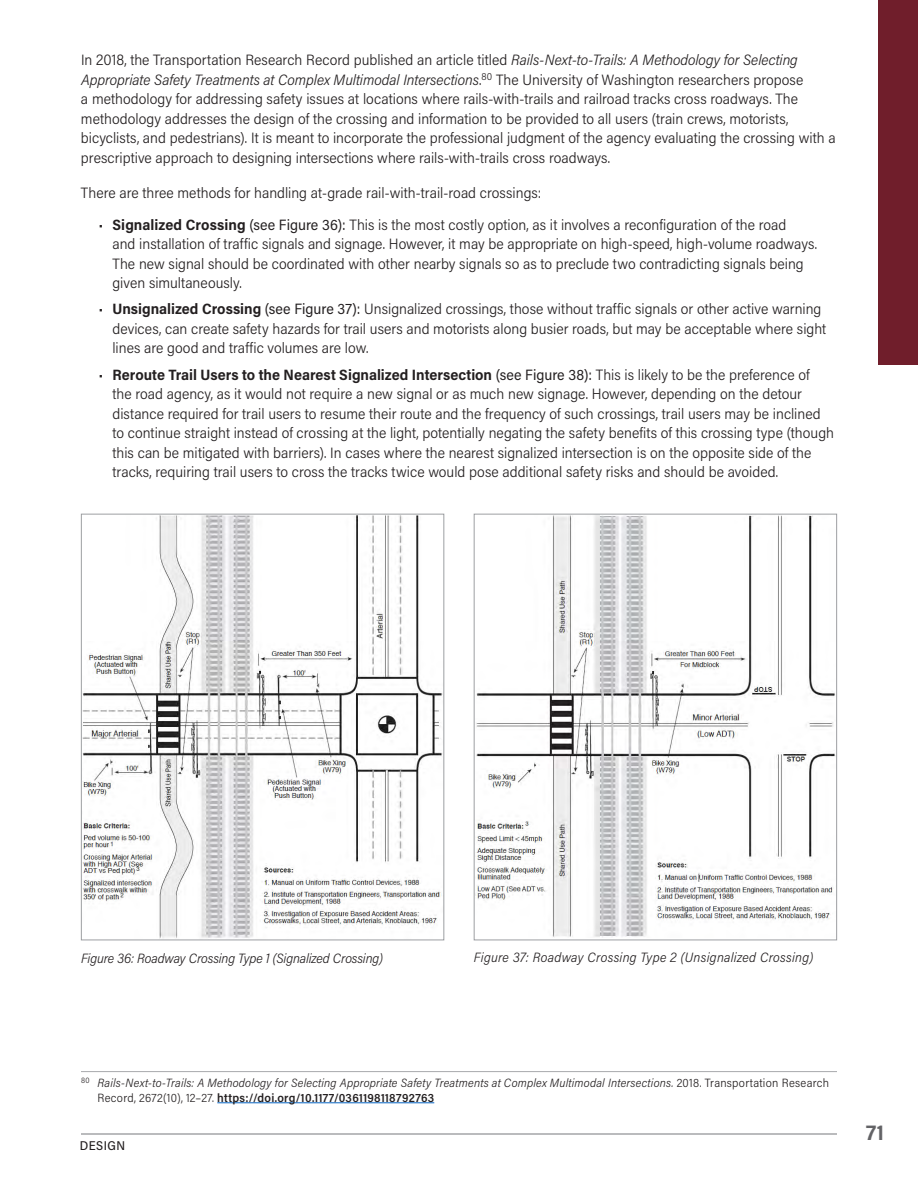
<style>
.page{position:relative;width:918px;height:1188px;background:#fff}
.page>*{position:absolute;margin:0;border:0;box-sizing:border-box;transform-origin:0 0}
.t1{font:700 21px "Acumin Pro Semi Cond";color:#636366}
.t2{font:300 15px/19.5px "Acumin Pro Semi Cond";color:#231f20}
.t3{font:italic 300 13.5px "Acumin Pro Semi Cond";letter-spacing:.005em;color:#231f20}
.t4{font:500 12.75px "Acumin Pro Semi Cond";letter-spacing:.035em;color:#231f20}
.t5{font:italic 300 12px/15px "Acumin Pro Semi Cond";letter-spacing:.015em;color:#231f20}
.s1{font-style:italic}
.s2{font-weight:700}
.s3{font-weight:400}
.s4{font-style:normal}
.s5{font-weight:600;font-style:normal}
</style>
<div class="page">
<div style="left:878px;top:0;width:40px;height:364px;background:#701e2b"></div>
<hr style="left:81px;top:1133px;width:756px;height:2px;background:#86888b">
<hr style="left:81px;top:1071px;width:756px;height:1px;background:#a8a9ad">
<hr style="left:217px;top:1102px;width:217px;height:1px;background:#0563c1">
<img style="left:476px;top:516px;width:359px;height:421px">
<div style="left:474px;top:514px;width:363px;height:426px;border:1px solid #9d9fa2"></div>
<img style="left:83px;top:516px;width:359px;height:422px">
<div style="left:81px;top:514px;width:363px;height:426px;border:1px solid #9d9fa2"></div>
<p class="t2" style="left:81px;top:49px;width:756px">In 2018, the Transportation Research Record published an article titled <span class="s1">Rails-Next-to-Trails: A Methodology for Selecting Appropriate Safety Treatments at Complex Multimodal Intersections</span>.<sup>80</sup> The University of Washington researchers propose<br>a methodology for addressing safety issues at locations where rails-with-trails and railroad tracks cross roadways. The methodology addresses the design of the crossing and information to be provided to all users (train crews, motorists, bicyclists, and pedestrians). It is meant to incorporate the professional judgment of the agency evaluating the crossing with a prescriptive approach to designing intersections where rails-with-trails cross roadways.</p>
<p class="t2" style="left:81px;top:182px;width:462px">There are three methods for handling at-grade rail-with-trail-road crossings:</p>
<p class="t2" style="left:112px;top:214px;width:706px;text-indent:-14px">• <span class="s2">Signalized Crossing</span> <span class="s3">(see Figure 36):</span> This is the most costly option, as it involves a reconfiguration of the road<br>and installation of traffic signals and signage. However, it may be appropriate on high-speed, high-volume roadways.<br>The new signal should be coordinated with other nearby signals so as to preclude two contradicting signals being given simultaneously.</p>
<p class="t2" style="left:112px;top:299px;width:715px;text-indent:-14px">• <span class="s2">Unsignalized Crossing</span> <span class="s3">(see Figure 37):</span> Unsignalized crossings, those without traffic signals or other active warning devices, can create safety hazards for trail users and motorists along busier roads, but may be acceptable where sight lines are good and traffic volumes are low.</p>
<p class="t2" style="left:112px;top:364px;width:723px;text-indent:-14px">• <span class="s2">Reroute Trail Users to the Nearest Signalized Intersection</span> <span class="s3">(see Figure 38):</span> This is likely to be the preference of<br>the road agency, as it would not require a new signal or as much new signage. However, depending on the detour distance required for trail users to resume their route and the frequency of such crossings, trail users may be inclined to continue straight instead of crossing at the light, potentially negating the safety benefits of this crossing type (though this can be mitigated with barriers). In cases where the nearest signalized intersection is on the opposite side of the tracks, requiring trail users to cross the tracks twice would pose additional safety risks and should be avoided.</p>
<p class="t3" style="left:81px;top:949px;width:304px">Figure 36: Roadway Crossing Type 1 (Signalized Crossing)</p>
<p class="t3" style="left:474px;top:948px;width:341px">Figure 37: Roadway Crossing Type 2 (Unsignalized Crossing)</p>
<p class="t5" style="left:98px;top:1074px;width:733px;text-indent:-17px"><sup>80</sup> Rails-Next-to-Trails: A Methodology for Selecting Appropriate Safety Treatments at Complex Multimodal Intersections. <span class="s4">2018. Transportation Research<br>Record, 2672(10), 12–27.</span> <span class="s5">https://doi.org/10.1177/0361198118792763</span></p>
<p class="t4" style="left:80px;top:1137px;width:47px">DESIGN</p>
<h1 class="t1" style="left:866px;top:1118px;width:19px">71</h1>
</div>
